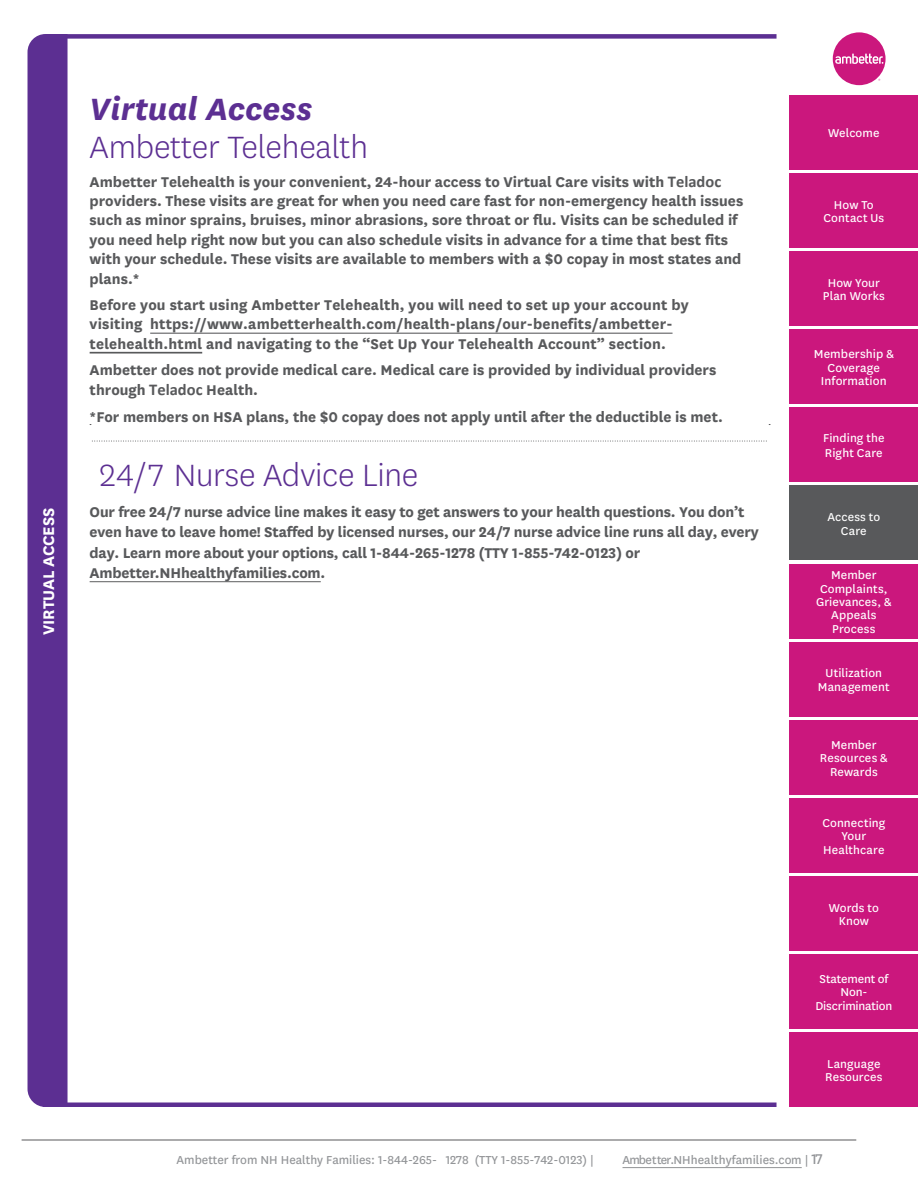
<style>
.page{position:relative;width:918px;height:1188px;background:#fff}
.page>*{position:absolute;margin:0;border:0;box-sizing:border-box;transform-origin:0 0}
.t1{font:300 36px "Htyghy Centene Sans";letter-spacing:-.005em;color:#5c2f92}
.t2{font:italic 700 36px "Rgflpv Centene Sans";color:#5c2f92}
.t3{font:700 18px "Gqxsjs Centene Sans";letter-spacing:-.01em;color:#fff}
.t4{font:700 16.5px/20.2px "Ycscls Centene Sans";color:#58595b}
.t5{font:700 16.5px/19.4px "Kmngxd Centene Sans";color:#58595b}
.t6{font:13.5px "Kbngxs Centene Sans";color:#939598}
.t7{font:13.5px/13.5px "Nnplcg Centene Sans";letter-spacing:.01em;color:#fff;text-align:center}
.t8{font:13.35px/13.4px "Krrgyg Centene Sans";letter-spacing:.01em;color:#fff;text-align:center}
.t9{font:13.35px/13.4px "Xxymkq Centene Sans";letter-spacing:-.015em;color:#fff;text-align:center}
.t10{font:13.35px/13.4px "Ytxtcs Centene Sans";letter-spacing:.01em;color:#fff;text-align:center}
.t11{font:13.35px/13.4px "Csbshs Centene Sans";letter-spacing:.01em;color:#fff;text-align:center}
.t12{font:13.35px/13.4px "Ynfbfy Centene Sans";letter-spacing:.01em;color:#fff;text-align:center}
.t13{font:13.35px/14.9px "Pfwvvy Centene Sans";letter-spacing:.005em;color:#fff}
.t14{font:13.35px/13.4px "Rcpyxn Centene Sans";letter-spacing:.01em;color:#fff}
.t15{font:13.35px/13.4px "Wswglm Centene Sans";letter-spacing:.005em;color:#fff;text-align:center}
.t16{font:13.35px/13.4px "Chtbpk Centene Sans";letter-spacing:.01em;color:#fff;text-align:center}
.t17{font:13.35px/13.4px "Qccgsn Centene Sans";letter-spacing:.01em;color:#fff;text-align:center}
.t18{font:13.35px/13.4px "Tysscs Centene Sans";letter-spacing:.005em;color:#fff;text-align:center}
.t19{font:13.35px "Qrybnh Centene Sans";letter-spacing:.005em;color:#fff}
.s1{font-family:"Pbphht Calibri"}
.s2{font-size:16.5px}
</style>
<div class="page">
<hr style="left:22px;top:1140px;width:834px;height:1px;background:#58595b">
<hr style="left:623px;top:1167px;width:179px;height:1px;background:#939598">
<svg style="left:92px;top:441px;width:675px;height:1px"></svg>
<hr style="left:90px;top:352px;width:112px;height:1px;background:#58595b">
<hr style="left:150px;top:333px;width:523px;height:1px;background:#58595b">
<hr style="left:90px;top:581px;width:231px;height:1px;background:#58595b">
<div style="left:28px;top:34px;width:40px;height:1073px;background:#5c2f92"></div>
<div style="left:46px;top:34px;width:731px;height:5px;background:#5c2f92"></div>
<div style="left:43px;top:1102px;width:734px;height:5px;background:#5c2f92"></div>
<div style="left:790px;top:95px;width:128px;height:75px;background:#cb177d"></div>
<div style="left:790px;top:173px;width:128px;height:75px;background:#cb177d"></div>
<div style="left:790px;top:251px;width:128px;height:75px;background:#cb177d"></div>
<div style="left:790px;top:329px;width:128px;height:75px;background:#cb177d"></div>
<div style="left:790px;top:407px;width:128px;height:75px;background:#cb177d"></div>
<div style="left:790px;top:564px;width:128px;height:74px;background:#cb177d"></div>
<div style="left:790px;top:642px;width:128px;height:75px;background:#cb177d"></div>
<div style="left:790px;top:720px;width:128px;height:75px;background:#cb177d"></div>
<div style="left:833px;top:32px;width:53px;height:53px;background:#cb177d;border-radius:50%"></div>
<svg style="left:835px;top:54px;width:48px;height:10px"></svg>
<div style="left:790px;top:798px;width:128px;height:75px;background:#cb177d"></div>
<div style="left:790px;top:876px;width:128px;height:75px;background:#cb177d"></div>
<div style="left:790px;top:954px;width:128px;height:75px;background:#cb177d"></div>
<div style="left:790px;top:1032px;width:128px;height:75px;background:#cb177d"></div>
<div style="left:790px;top:486px;width:128px;height:74px;background:#58595b"></div>
<p class="t3" style="left:36px;top:635px;width:128px;rotate:-90deg">VIRTUAL ACCESS</p>
<p class="t2" style="left:90px;top:85px;width:224px">Virtual Access</p>
<h3 class="t1" style="left:90px;top:124px;width:280px">Ambetter Telehealth</h3>
<p class="t5" style="left:90px;top:171px;width:655px">Ambetter Telehealth is your convenient, 24-hour access to Virtual Care visits with <span class="s1">Teladoc </span>providers. These visits are great for when you need care fast for non-emergency health issues such as minor sprains, bruises, minor abrasions, sore throat or flu. Visits can be scheduled if you need help right now but you can also schedule visits in advance for a time that best fits with your schedule. These visits are available to members with a $0 copay in most states and plans.*</p>
<p class="t4" style="left:90px;top:294px;width:601px;line-height:19.5px">Before you start using Ambetter Telehealth, you will need to set up your account by visiting https://www.ambetterhealth.com/health-plans/our-benefits/ambetter&shy;telehealth.html and navigating to the “Set Up Your Telehealth Account” section.</p>
<p class="t5" style="left:90px;top:358px;width:628px;line-height:20.2px">Ambetter does not provide medical care. Medical care is provided by individual providers through <span class="s1">Teladoc</span> Health.</p>
<p class="t4" style="left:90px;top:405px;width:635px">*For members on HSA plans, the $0 copay does not apply until after the deductible is met.</p>
<h3 class="t1" style="left:97px;top:453px;width:323px">24/7 Nurse Advice Line</h3>
<p class="t4" style="left:90px;top:501px;width:671px">Our free 24/7 nurse advice line makes it easy to get answers to your health questions. You don’t even have to leave home! Staffed by licensed nurses, our 24/7 nurse advice line runs all day, every day. Learn more about your options, call 1-844-265-1278 (TTY 1-855-742-0123) or Ambetter.NHhealthyfamilies.com.</p>
<p class="t19" style="left:828px;top:124px;width:53px">Welcome</p>
<p class="t16" style="left:823px;top:197px;width:62px">How To<br>Contact Us</p>
<p class="t15" style="left:823px;top:276px;width:64px">How Your<br>Plan Works</p>
<p class="t7" style="left:814px;top:347px;width:82px">Membership &amp;<br>Coverage<br>Information</p>
<p class="t13" style="left:823px;top:430px;width:63px">Finding the<br>Right Care</p>
<p class="t17" style="left:827px;top:510px;width:55px">Access to<br>Care</p>
<p class="t8" style="left:816px;top:568px;width:77px">Member<br>Complaints,<br>Grievances, &amp;<br>Appeals<br>Process</p>
<p class="t12" style="left:818px;top:666px;width:73px">Utilization<br>Management</p>
<p class="t11" style="left:820px;top:737px;width:69px">Member<br>Resources &amp;<br>Rewards</p>
<p class="t10" style="left:822px;top:815px;width:65px">Connecting<br>Your<br>Healthcare</p>
<p class="t18" style="left:829px;top:900px;width:52px">Words to<br>Know</p>
<p class="t9" style="left:815px;top:972px;width:78px">Statement of<br>Non-<br>Discrimination</p>
<p class="t14" style="left:825px;top:1056px;width:59px">Language<br>Resources</p>
<p class="t6" style="left:177px;top:1151px;width:419px">Ambetter from NH Healthy Families: 1-844-265- 1278 (TTY 1-855-742-0123) |</p>
<p class="t6" style="left:623px;top:1151px;width:202px">Ambetter.NHhealthyfamilies.com | <span class="s2">17</span></p>
</div>
